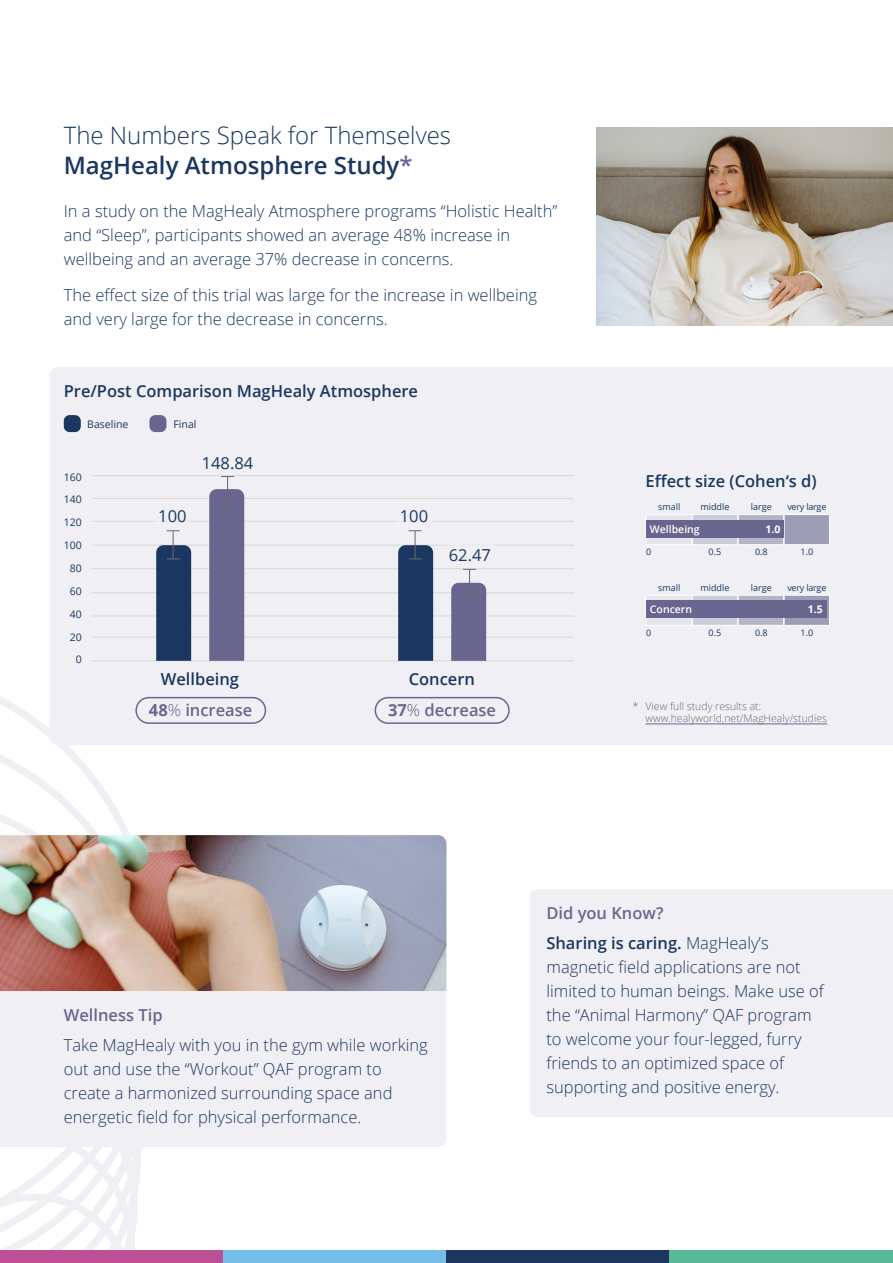
<style>
.page{position:relative;width:893px;height:1263px;background:#fff}
.page>*{position:absolute;margin:0;border:0;box-sizing:border-box;transform-origin:0 0}
.Body-IntroText{font:300 24px/30px "Open Sans";color:#1b3761}
.Body-Copy{font:300 16.5px/24px "Open Sans";color:#1b3761}
.Body-Copy-2{font:600 16.5px "Open Sans";color:#1b3761}
.Body-Copy-SubHeader{font:600 16.5px "Open Sans";color:#68668f}
.Body-Base{font:600 16.5px "Open Sans";color:#68668f}
.Body-Text-Small{font:16.5px "Open Sans";color:#1b3761}
.Body-Text-VerySmall{font:600 16.5px "Open Sans";color:#1b3761}
.Body-Footnotes{font:300 10.5px/12px "Open Sans";color:#676b6b}
.Body-Text-Small-2{font:10.5px "Open Sans";color:#1b3761}
.Body-Text-Small-3{font:600 10.5px "Open Sans";color:#fff}
.Body-Text-Small-4{font:700 10.5px "Open Sans";color:#fff}
.Body-Text-VerySmall-2{font:9px "Open Sans";color:#1b3761}
.Body-Text-VerySmall-3{font:9px "Open Sans";letter-spacing:-.025em;color:#1b3761}
.s1{font-weight:600}
.s2{font-weight:600;color:#68668f}
.s3{font-weight:700}
.s4{font-weight:300}
.s5{color:#68668f}
</style>
<div class="page">
<svg style="left:0;top:696px;width:142px;height:554px"></svg>
<img style="left:597px;top:127px;width:296px;height:198px">
<img style="left:0;top:835px;width:446px;height:156px">
<div style="left:0;top:991px;width:446px;height:156px;background:#f0f0f4"></div>
<div style="left:530px;top:889px;width:363px;height:228px;background:#f0f0f4"></div>
<div style="left:49px;top:367px;width:844px;height:378px;background:#f0f0f4"></div>
<div style="left:646px;top:514px;width:46px;height:31px;background:#e6e5ed"></div>
<div style="left:645px;top:514px;width:48px;height:31px;border:1px solid #fff"></div>
<div style="left:692px;top:514px;width:46px;height:31px;background:#cdccda"></div>
<div style="left:692px;top:514px;width:46px;height:31px;border:1px solid #fff"></div>
<div style="left:738px;top:514px;width:46px;height:31px;background:#b5b4c7"></div>
<div style="left:738px;top:514px;width:46px;height:31px;border:1px solid #fff"></div>
<div style="left:784px;top:514px;width:46px;height:31px;background:#9d9db6"></div>
<div style="left:784px;top:514px;width:46px;height:31px;border:1px solid #fff"></div>
<div style="left:646px;top:520px;width:138px;height:17px;background:#68668f"></div>
<div style="left:646px;top:595px;width:46px;height:30px;background:#e6e5ed"></div>
<div style="left:645px;top:595px;width:48px;height:31px;border:1px solid #fff"></div>
<div style="left:692px;top:595px;width:46px;height:30px;background:#cdccda"></div>
<div style="left:692px;top:595px;width:46px;height:31px;border:1px solid #fff"></div>
<div style="left:738px;top:595px;width:46px;height:30px;background:#b5b4c7"></div>
<div style="left:738px;top:595px;width:46px;height:31px;border:1px solid #fff"></div>
<div style="left:784px;top:595px;width:46px;height:30px;background:#9d9db6"></div>
<div style="left:784px;top:595px;width:46px;height:31px;border:1px solid #fff"></div>
<div style="left:646px;top:601px;width:181px;height:17px;background:#68668f"></div>
<div style="left:149px;top:415px;width:17px;height:17px;background:#68668f;border-radius:6px"></div>
<div style="left:64px;top:415px;width:17px;height:17px;background:#1b3761;border-radius:6px"></div>
<hr style="left:92px;top:660px;width:481px;height:1px;background:#dadada">
<hr style="left:92px;top:592px;width:481px;height:1px;background:#dadada">
<hr style="left:92px;top:615px;width:481px;height:1px;background:#dadada">
<hr style="left:92px;top:637px;width:481px;height:1px;background:#dadada">
<hr style="left:92px;top:568px;width:481px;height:1px;background:#dadada">
<hr style="left:92px;top:545px;width:481px;height:1px;background:#dadada">
<hr style="left:92px;top:521px;width:481px;height:1px;background:#dadada">
<hr style="left:92px;top:498px;width:481px;height:1px;background:#dadada">
<hr style="left:92px;top:475px;width:481px;height:1px;background:#dadada">
<svg style="left:156px;top:530px;width:35px;height:131px;background:#354d72"></svg>
<svg style="left:209px;top:476px;width:35px;height:185px;background:#727096"></svg>
<div style="left:154px;top:504px;width:37px;height:24px;background:#f0f0f4;border-radius:7px"></div>
<div style="left:198px;top:450px;width:60px;height:25px;background:#f0f0f4;border-radius:7px"></div>
<svg style="left:398px;top:530px;width:35px;height:131px;background:#354d72"></svg>
<svg style="left:451px;top:569px;width:35px;height:92px;background:#7d7b9e"></svg>
<div style="left:396px;top:504px;width:37px;height:24px;background:#f0f0f4;border-radius:7px"></div>
<div style="left:444px;top:543px;width:52px;height:24px;background:#f0f0f4;border-radius:7px"></div>
<hr style="left:645px;top:723px;width:182px;height:1px;background:#68668f">
<div style="left:135px;top:697px;width:131px;height:27px;border:2px solid #68668f;border-radius:13px"></div>
<div style="left:375px;top:697px;width:135px;height:27px;border:2px solid #68668f;border-radius:13px"></div>
<div style="left:0;top:1250px;width:223px;height:13px;background:#bd4f97"></div>
<div style="left:223px;top:1250px;width:224px;height:13px;background:#76beea"></div>
<div style="left:446px;top:1250px;width:224px;height:13px;background:#1b3761"></div>
<div style="left:670px;top:1250px;width:223px;height:13px;background:#58b998"></div>
<p class="Body-IntroText" style="left:64px;top:120px;width:389px">The Numbers Speak for Themselves<br><span class="s1">MagHealy Atmosphere Study</span><span class="s2">*</span></p>
<p class="Body-Copy" style="left:64px;top:199px;width:495px">In a study on the MagHealy Atmosphere programs “Holistic Health” and “Sleep”, participants showed an average 48% increase in wellbeing and an average 37% decrease in concerns.</p>
<p class="Body-Copy" style="left:64px;top:283px;width:475px">The effect size of this trial was large for the increase in wellbeing and very large for the decrease in concerns.</p>
<p class="Body-Copy-2" style="left:64px;top:380px;width:356px">Pre/Post Comparison MagHealy Atmosphere</p>
<p class="Body-Text-Small-2" style="left:87px;top:417px;width:43px">Baseline</p>
<p class="Body-Text-Small-2" style="left:174px;top:417px;width:25px">Final</p>
<p class="Body-Text-Small-2" style="left:64px;top:469px;width:20px">160</p>
<p class="Body-Text-Small-2" style="left:64px;top:492px;width:20px">140</p>
<p class="Body-Text-Small-2" style="left:64px;top:515px;width:20px">120</p>
<p class="Body-Text-Small-2" style="left:64px;top:538px;width:20px">100</p>
<p class="Body-Text-Small-2" style="left:70px;top:561px;width:14px">80</p>
<p class="Body-Text-Small-2" style="left:70px;top:584px;width:14px">60</p>
<p class="Body-Text-Small-2" style="left:70px;top:607px;width:14px">40</p>
<p class="Body-Text-Small-2" style="left:70px;top:630px;width:14px">20</p>
<p class="Body-Text-Small-2" style="left:76px;top:652px;width:8px">0</p>
<p class="Body-Text-Small" style="left:158px;top:505px;width:30px">100</p>
<p class="Body-Text-Small" style="left:202px;top:451px;width:53px">148.84</p>
<p class="Body-Text-VerySmall" style="left:161px;top:668px;width:80px">Wellbeing</p>
<p class="Body-Text-Small" style="left:400px;top:505px;width:30px">100</p>
<p class="Body-Text-Small" style="left:449px;top:544px;width:44px">62.47</p>
<p class="Body-Text-VerySmall" style="left:409px;top:668px;width:68px">Concern</p>
<p class="Body-Base" style="left:149px;top:699px;width:105px"><span class="s3">48</span><span class="s4">%</span> increase</p>
<p class="Body-Base" style="left:388px;top:699px;width:110px"><span class="s3">37</span><span class="s4">%</span> decrease</p>
<p class="Body-Copy-2" style="left:645px;top:470px;width:173px">Effect size (Cohen‘s d)</p>
<p class="Body-Text-VerySmall-2" style="left:658px;top:501px;width:24px">small</p>
<p class="Body-Text-VerySmall-2" style="left:700px;top:501px;width:31px">middle</p>
<p class="Body-Text-VerySmall-2" style="left:751px;top:501px;width:22px">large</p>
<p class="Body-Text-VerySmall-3" style="left:787px;top:501px;width:41px">very large</p>
<p class="Body-Text-Small-4" style="left:765px;top:521px;width:16px">1.0</p>
<p class="Body-Text-Small-3" style="left:650px;top:522px;width:51px">Wellbeing</p>
<p class="Body-Text-VerySmall-2" style="left:646px;top:546px;width:7px">0</p>
<p class="Body-Text-VerySmall-2" style="left:708px;top:546px;width:14px">0.5</p>
<p class="Body-Text-VerySmall-2" style="left:755px;top:546px;width:14px">0.8</p>
<p class="Body-Text-VerySmall-2" style="left:800px;top:546px;width:14px">1.0</p>
<p class="Body-Text-VerySmall-2" style="left:658px;top:581px;width:24px">small</p>
<p class="Body-Text-VerySmall-2" style="left:700px;top:581px;width:31px">middle</p>
<p class="Body-Text-VerySmall-2" style="left:751px;top:581px;width:22px">large</p>
<p class="Body-Text-VerySmall-3" style="left:787px;top:581px;width:41px">very large</p>
<p class="Body-Text-Small-4" style="left:808px;top:602px;width:16px">1.5</p>
<p class="Body-Text-Small-3" style="left:650px;top:602px;width:44px">Concern</p>
<p class="Body-Text-VerySmall-2" style="left:646px;top:627px;width:7px">0</p>
<p class="Body-Text-VerySmall-2" style="left:708px;top:627px;width:14px">0.5</p>
<p class="Body-Text-VerySmall-2" style="left:755px;top:627px;width:14px">0.8</p>
<p class="Body-Text-VerySmall-2" style="left:800px;top:627px;width:14px">1.0</p>
<p class="Body-Footnotes" style="left:645px;top:700px;width:183px;text-indent:-13px"><span class="s5">*</span> View full study results at: www.healyworld.net/MagHealy/studies</p>
<p class="Body-Copy-SubHeader" style="left:64px;top:1004px;width:100px">Wellness Tip</p>
<p class="Body-Copy" style="left:64px;top:1033px;width:366px">Take MagHealy with you in the gym while working out and use the “Workout” QAF program to create a harmonized surrounding space and energetic field for physical performance.</p>
<p class="Body-Copy-SubHeader" style="left:546px;top:902px;width:119px">Did you Know?</p>
<p class="Body-Copy" style="left:546px;top:931px;width:279px"><span class="s1">Sharing is caring.</span> MagHealy’s magnetic field applications are not limited to human beings. Make use of the “Animal Harmony” QAF program to welcome your four-legged, furry friends to an optimized space of supporting and positive energy.</p>
</div>
